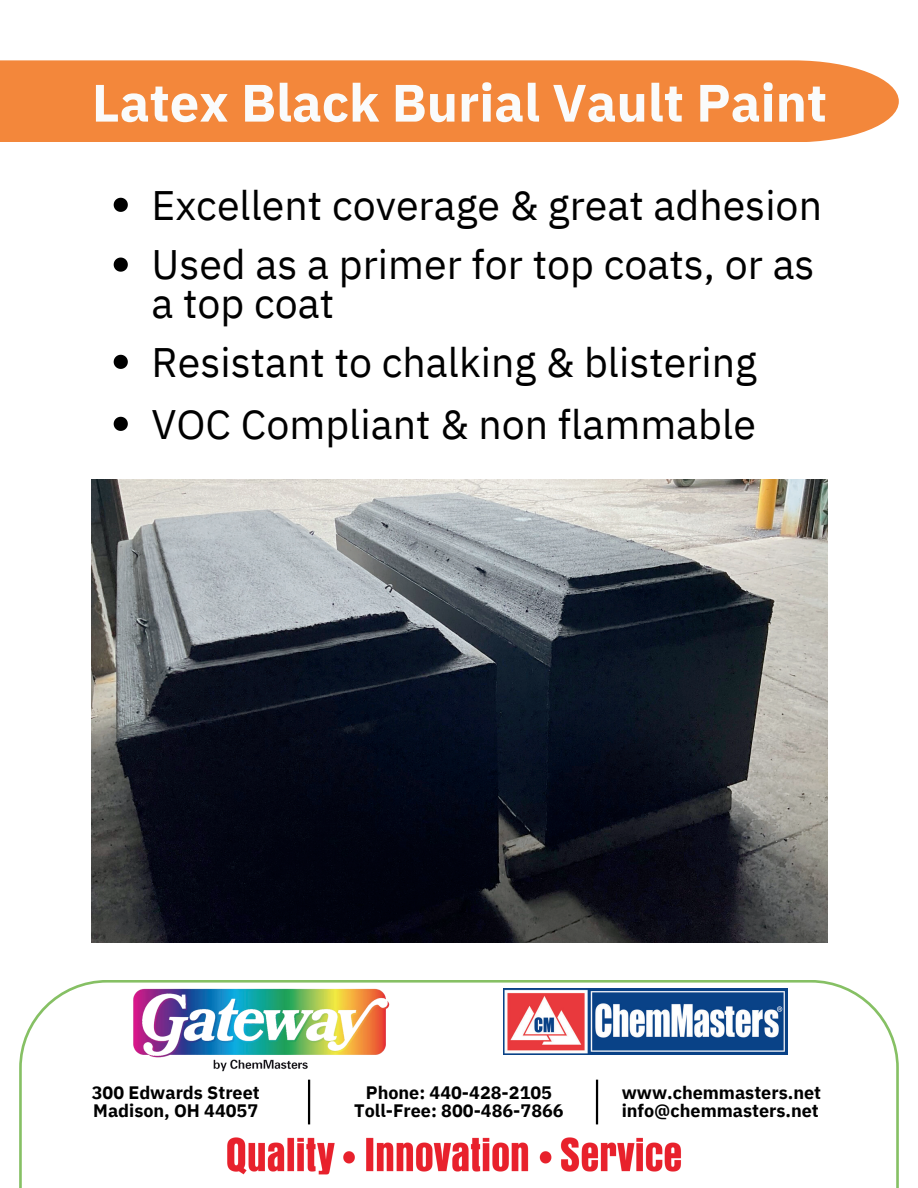
<style>
.page{position:relative;width:918px;height:1188px;background:#fff}
.page>*{position:absolute;margin:0;border:0;box-sizing:border-box;transform-origin:0 0}
.t1{font:700 52.5px "IBM Plex Sans";color:#fafbfb}
.t2{font:41.1px/61.9px "IBM Plex Sans";color:#000}
.t3{font:700 18px/18px "IBM Plex Sans";color:#000}
</style>
<div class="page">
<img style="left:133px;top:989px;width:256px;height:83px">
<img style="left:504px;top:989px;width:283px;height:65px">
<hr style="left:308px;top:1080px;width:2px;height:44px;background:#000">
<img style="left:92px;top:480px;width:736px;height:462px">
<div style="left:0;top:60px;width:899px;height:82px;background:#f3873b"></div>
<hr style="left:596px;top:1080px;width:2px;height:44px;background:#000">
<img style="left:227px;top:1137px;width:454px;height:38px">
<svg style="left:114px;top:198px;width:14px;height:14px"></svg>
<svg style="left:114px;top:355px;width:14px;height:14px"></svg>
<svg style="left:114px;top:417px;width:14px;height:14px"></svg>
<svg style="left:114px;top:258px;width:14px;height:14px"></svg>
<p class="t1" style="left:92px;top:61px;width:737px">Latex Black Burial Vault Paint</p>
<p class="t2" style="left:151px;top:171px;width:672px">Excellent coverage &amp; great adhesion</p>
<p class="t2" style="left:151px;top:242px;width:665px;line-height:38.5px">Used as a primer for top coats, or as a top coat</p>
<p class="t2" style="left:151px;top:328px;width:607px">Resistant to chalking &amp; blistering<br>VOC Compliant &amp; non flammable</p>
<p class="t3" style="left:92px;top:1082px;width:169px">300 Edwards Street<br>Madison, OH 44057</p>
<p class="t3" style="left:354px;top:1082px;width:211px;text-align:center">Phone: 440-428-2105<br>Toll-Free: 800-486-7866</p>
<p class="t3" style="left:622px;top:1082px;width:201px">www.chemmasters.net info@chemmasters.net</p>
</div>
